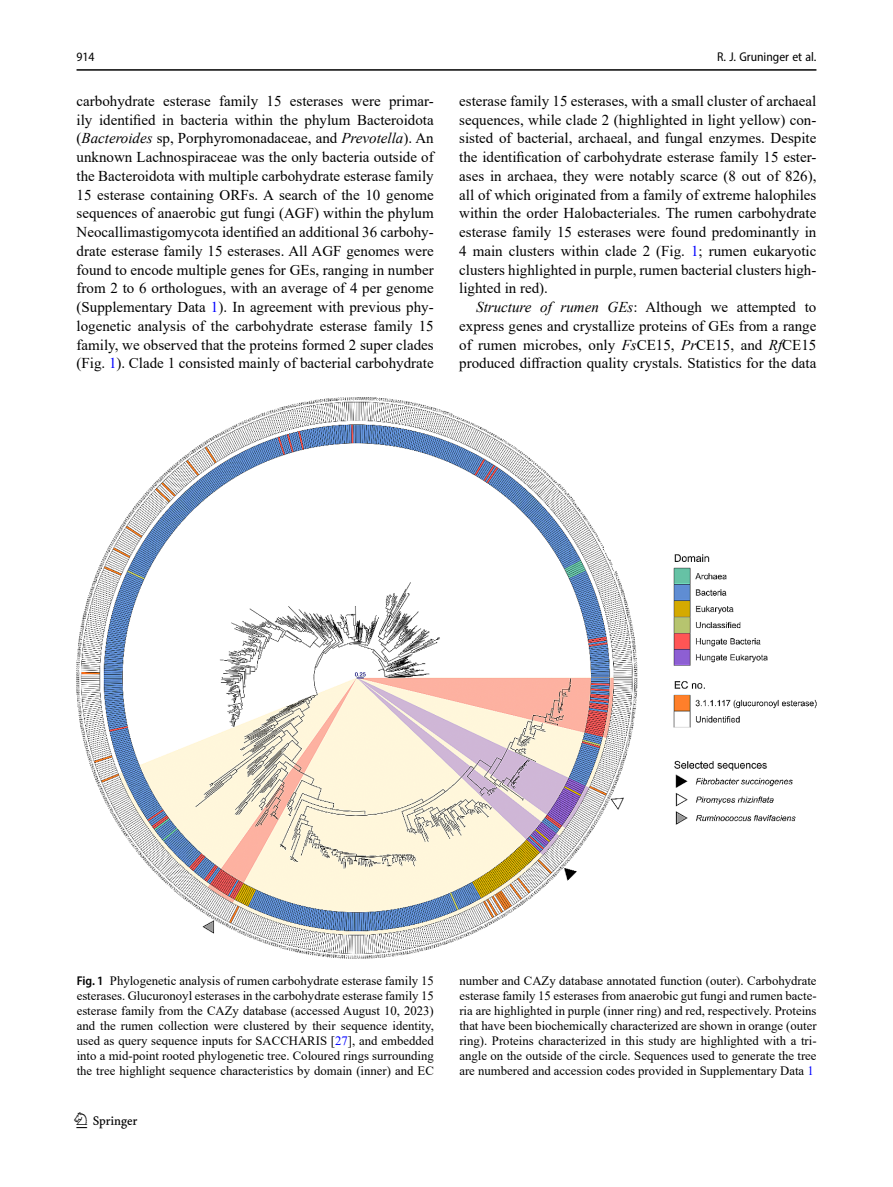
<style>
.page{position:relative;width:893px;height:1187px;background:#fff}
.page>*{position:absolute;margin:0;border:0;box-sizing:border-box;transform-origin:0 0}
.t1{font:22.5px "Springnew";color:#000}
.Body_Text{font:15px/18.8px "Times New Roman";color:#000;text-align:justify}
.Body_Text_Indent{font:15px/18.8px "Times New Roman";color:#000;text-align:justify}
.Figure_Caption{font:12.75px/15px "Times New Roman";color:#000;text-align:justify}
.t2{font:semi-condensed 12.75px "Myriad Pro";color:#000}
.s1{font-style:italic}
.s2{color:#00f}
.s3{font-family:"Myriad Pro";font-weight:600;font-stretch:semi-condensed}
</style>
<div class="page">
<hr style="left:77px;top:69px;width:739px;height:2px;background:#000">
<img style="left:77px;top:397px;width:740px;height:561px">
<p class="t2" style="left:77px;top:49px;width:20px">914</p>
<p class="Body_Text" style="left:77px;top:91px;width:359px">carbohydrate esterase family 15 esterases were primar&shy;ily identified in bacteria within the phylum Bacteroidota (<span class="s1">Bacteroides</span> sp, Porphyromonadaceae, and <span class="s1">Prevotella</span>). An unknown Lachnospiraceae was the only bacteria outside of the Bacteroidota with multiple carbohydrate esterase family 15 esterase containing ORFs. A search of the 10 genome sequences of anaerobic gut fungi (AGF) within the phylum Neocallimastigomycota identified an additional 36 carbohy&shy;drate esterase family 15 esterases. All AGF genomes were found to encode multiple genes for GEs, ranging in number from 2 to 6 orthologues, with an average of 4 per genome (Supplementary Data <span class="s2">1</span>). In agreement with previous phy&shy;logenetic analysis of the carbohydrate esterase family 15 family, we observed that the proteins formed 2 super clades (Fig. <span class="s2">1</span>). Clade 1 consisted mainly of bacterial carbohydrate</p>
<p class="t2" style="left:717px;top:49px;width:101px">R. J. Gruninger et al.</p>
<p class="Body_Text" style="left:459px;top:91px;width:359px">esterase family 15 esterases, with a small cluster of archaeal sequences, while clade 2 (highlighted in light yellow) con&shy;sisted of bacterial, archaeal, and fungal enzymes. Despite the identification of carbohydrate esterase family 15 ester&shy;ases in archaea, they were notably scarce (8 out of 826), all of which originated from a family of extreme halophiles within the order Halobacteriales. The rumen carbohydrate esterase family 15 esterases were found predominantly in 4 main clusters within clade 2 (Fig. <span class="s2">1</span>; rumen eukaryotic clusters highlighted in purple, rumen bacterial clusters high&shy;lighted in red).</p>
<p class="Body_Text_Indent" style="left:459px;top:297px;width:359px;text-indent:17px"><span class="s1">Structure of rumen GEs</span>: Although we attempted to express genes and crystallize proteins of GEs from a range of rumen microbes, only <span class="s1">Fs</span>CE15, <span class="s1">Pr</span>CE15, and <span class="s1">Rf</span>CE15 produced diffraction quality crystals. Statistics for the data</p>
<p class="Figure_Caption" style="left:77px;top:973px;width:359px"><span class="s3">Fig. 1</span> Phylogenetic analysis of rumen carbohydrate esterase family 15 esterases. Glucuronoyl esterases in the carbohydrate esterase family 15 esterase family from the CAZy database (accessed August 10, 2023) and the rumen collection were clustered by their sequence identity, used as query sequence inputs for SACCHARIS [<span class="s2">27</span>], and embedded into a mid-point rooted phylogenetic tree. Coloured rings surrounding the tree highlight sequence characteristics by domain (inner) and EC</p>
<p class="Figure_Caption" style="left:459px;top:973px;width:359px">number and CAZy database annotated function (outer). Carbohydrate esterase family 15 esterases from anaerobic gut fungi and rumen bacte&shy;ria are highlighted in purple (inner ring) and red, respectively. Proteins that have been biochemically characterized are shown in orange (outer ring). Proteins characterized in this study are highlighted with a tri&shy;angle on the outside of the circle. Sequences used to generate the tree are numbered and accession codes provided in Supplementary Data <span class="s2">1</span></p>
<h1 class="t1" style="left:77px;top:1107px;width:63px">1 3</h1>
</div>
